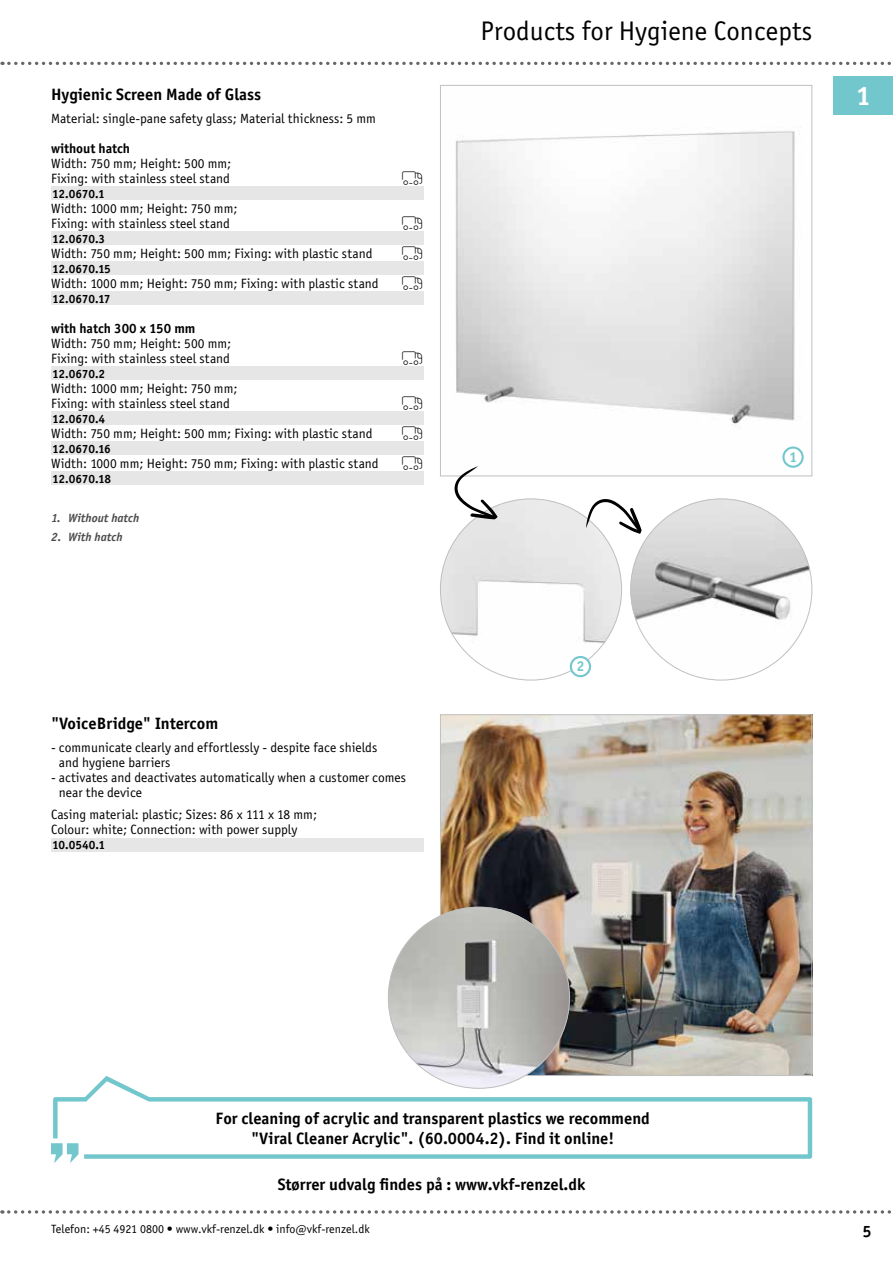
<style>
.page{position:relative;width:893px;height:1263px;background:#fff}
.page>*{position:absolute;margin:0;border:0;box-sizing:border-box;transform-origin:0 0}
.t1{font:27px "Officina Sans Book ITC";color:#000}
.t2{font:27px "Officina Sans Bold ITC";color:#fff}
.t3{font:16.5px/19.8px "Officina Sans Bold ITC";color:#000;text-align:center}
.t4{font:14.4px "Officina Sans Bold ITC";color:#72c7cd}
.t5{font:13.5px/15px "Officina Sans Book ITC";color:#000}
.t6{font:13.5px "Officina Sans Bold ITC";color:#000}
.t7{font:12px "Officina Sans Bold ITC";letter-spacing:-.03em;color:#000}
.t8{font:12px "Officina Sans Book ITC";color:#000}
.t9{font:italic 12px "Officina Sans Bold ITC";color:#4d4d4d}
</style>
<div class="page">
<svg style="left:9px;top:1210px;width:882px;height:4px"></svg>
<svg style="left:9px;top:62px;width:882px;height:3px"></svg>
<div style="left:833px;top:77px;width:60px;height:38px;background:#72c7cd"></div>
<img style="left:440px;top:499px;width:182px;height:181px;border-radius:91px">
<img style="left:630px;top:499px;width:182px;height:181px;border-radius:91px">
<svg style="left:51px;top:1143px;width:23px;height:19px"></svg>
<svg style="left:53px;top:1076px;width:759px;height:83px"></svg>
<img style="left:455px;top:131px;width:349px;height:337px">
<div style="left:440px;top:85px;width:372px;height:391px;border:1px solid #bfc0c1"></div>
<svg style="left:783px;top:448px;width:20px;height:19px"></svg>
<div style="left:782px;top:446px;width:22px;height:22px;border:2px solid #72c7cd;border-radius:50%"></div>
<div style="left:571px;top:657px;width:19px;height:19px;background:#fff;border-radius:50%"></div>
<div style="left:570px;top:656px;width:21px;height:21px;border:2px solid #72c7cd;border-radius:50%"></div>
<img style="left:442px;top:716px;width:368px;height:358px">
<svg style="left:455px;top:466px;width:43px;height:53px"></svg>
<svg style="left:586px;top:499px;width:56px;height:35px"></svg>
<img style="left:388px;top:907px;width:182px;height:182px;border-radius:91px">
<div style="left:51px;top:187px;width:372px;height:13px;background:#e6e6e6"></div>
<div style="left:51px;top:232px;width:372px;height:13px;background:#e6e6e6"></div>
<div style="left:51px;top:262px;width:372px;height:13px;background:#e6e6e6"></div>
<div style="left:51px;top:292px;width:372px;height:13px;background:#e6e6e6"></div>
<div style="left:51px;top:367px;width:372px;height:13px;background:#e6e6e6"></div>
<div style="left:51px;top:412px;width:372px;height:13px;background:#e6e6e6"></div>
<div style="left:51px;top:442px;width:372px;height:13px;background:#e6e6e6"></div>
<div style="left:51px;top:472px;width:372px;height:13px;background:#e6e6e6"></div>
<div style="left:51px;top:839px;width:372px;height:13px;background:#e6e6e6"></div>
<p class="t3" style="left:51px;top:84px;width:212px">Hygienic Screen Made of Glass</p>
<p class="t5" style="left:51px;top:111px;width:326px">Material: single-pane safety glass; Material thickness: 5 mm</p>
<p class="t6" style="left:51px;top:140px;width:81px">without hatch</p>
<p class="t5" style="left:51px;top:156px;width:182px">Width: 750 mm; Height: 500 mm;<br>Fixing: with stainless steel stand</p>
<p class="t7" style="left:52px;top:186px;width:54px">12.0670.1</p>
<p class="t5" style="left:51px;top:201px;width:188px">Width: 1000 mm; Height: 750 mm;<br>Fixing: with stainless steel stand</p>
<p class="t7" style="left:52px;top:231px;width:54px">12.0670.3</p>
<p class="t5" style="left:51px;top:246px;width:323px">Width: 750 mm; Height: 500 mm; Fixing: with plastic stand</p>
<p class="t7" style="left:52px;top:261px;width:60px">12.0670.15</p>
<p class="t5" style="left:51px;top:276px;width:329px">Width: 1000 mm; Height: 750 mm; Fixing: with plastic stand</p>
<p class="t7" style="left:52px;top:291px;width:60px">12.0670.17</p>
<p class="t6" style="left:51px;top:320px;width:146px">with hatch 300 x 150 mm</p>
<p class="t5" style="left:51px;top:336px;width:182px">Width: 750 mm; Height: 500 mm;<br>Fixing: with stainless steel stand</p>
<p class="t7" style="left:52px;top:366px;width:54px">12.0670.2</p>
<p class="t5" style="left:51px;top:381px;width:188px">Width: 1000 mm; Height: 750 mm;<br>Fixing: with stainless steel stand</p>
<p class="t7" style="left:52px;top:411px;width:54px">12.0670.4</p>
<p class="t5" style="left:51px;top:426px;width:323px">Width: 750 mm; Height: 500 mm; Fixing: with plastic stand</p>
<p class="t7" style="left:52px;top:441px;width:60px">12.0670.16</p>
<p class="t5" style="left:51px;top:456px;width:329px">Width: 1000 mm; Height: 750 mm; Fixing: with plastic stand</p>
<p class="t7" style="left:52px;top:471px;width:60px">12.0670.18</p>
<p class="t9" style="left:51px;top:511px;width:90px">1. Without hatch</p>
<p class="t9" style="left:51px;top:530px;width:73px">2. With hatch</p>
<p class="t3" style="left:51px;top:714px;width:169px">"VoiceBridge" Intercom</p>
<p class="t5" style="left:59px;top:740px;width:320px;text-indent:-8px">- communicate clearly and effortlessly - despite face shields and hygiene barriers</p>
<p class="t5" style="left:59px;top:770px;width:349px;text-indent:-8px">- activates and deactivates automatically when a customer comes near the device</p>
<p class="t5" style="left:51px;top:807px;width:268px">Casing material: plastic; Sizes: 86 x 111 x 18 mm;<br>Colour: white; Connection: with power supply</p>
<p class="t7" style="left:52px;top:838px;width:54px">10.0540.1</p>
<h1 class="t1" style="left:480px;top:15px;width:333px">Products for Hygiene Concepts</h1>
<h1 class="t2" style="left:856px;top:80px;width:17px">1</h1>
<p class="t4" style="left:576px;top:658px;width:10px">2</p>
<p class="t4" style="left:789px;top:448px;width:10px">1</p>
<p class="t3" style="left:216px;top:1108px;width:436px">For cleaning of acrylic and transparent plastics we recommend "Viral Cleaner Acrylic". (60.0004.2). Find it online!</p>
<p class="t3" style="left:278px;top:1174px;width:309px">Størrer udvalg findes på : www.vkf-renzel.dk</p>
<p class="t8" style="left:51px;top:1222px;width:320px">Telefon: +45 4921 0800 • www.vkf-renzel.dk • info@vkf-renzel.dk</p>
<p class="t3" style="left:862px;top:1221px;width:11px">5</p>
</div>
